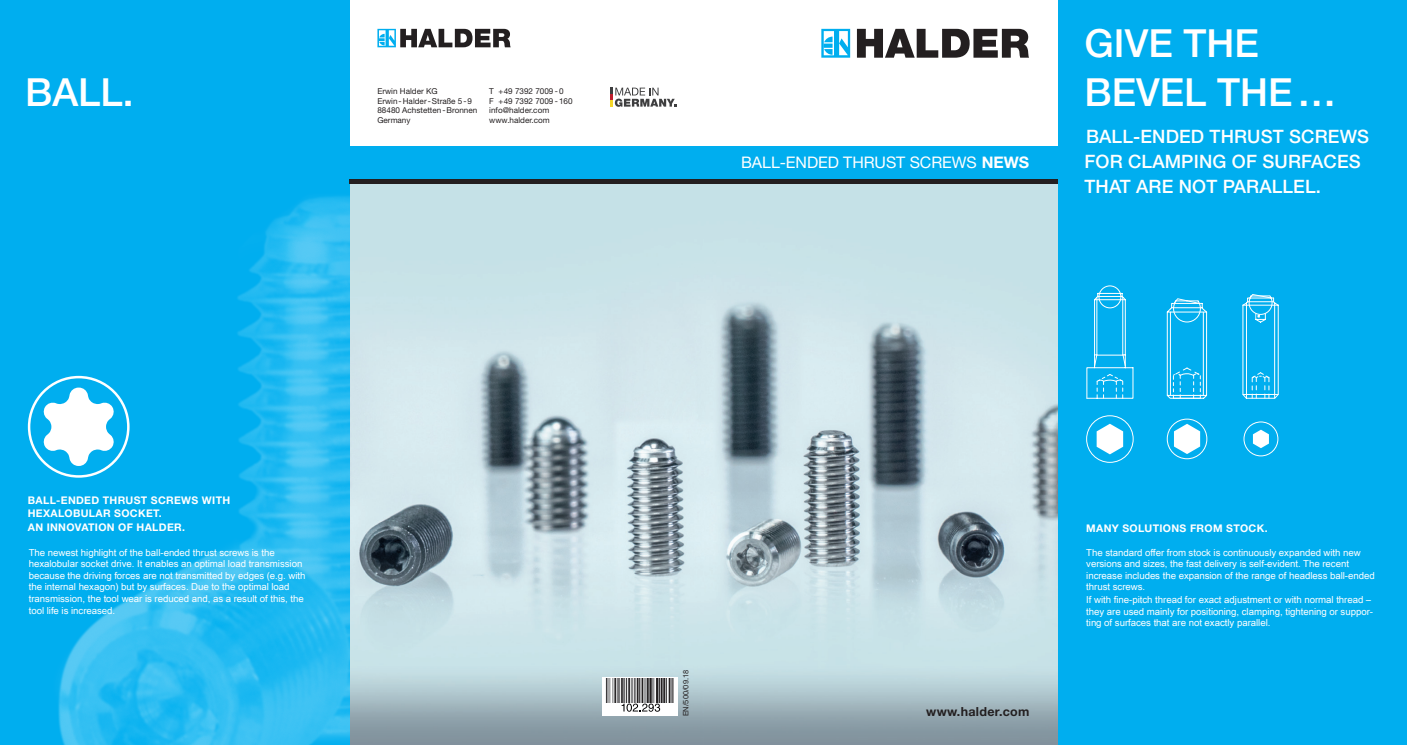
<style>
.page{position:relative;width:1407px;height:745px;background:#fff}
.page>*{position:absolute;margin:0;border:0;box-sizing:border-box;transform-origin:0 0}
.t1{font:500 38.75px/48.5px "Helvetica Neue LT Std";color:#fff}
.t2{font:500 18.5px/25px "Helvetica Neue LT Std";letter-spacing:.01em;color:#fff}
.t3{font:16px "Helvetica Neue LT Std";letter-spacing:-.005em;color:#fff}
.t4{font:700 12.5px "Helvetica Neue LT Std";letter-spacing:.025em;color:#231f20}
.t5{font:700 10.5px/13.8px "Helvetica Neue LT Std";letter-spacing:.03em;color:#fff}
.t6{font:9.62px/11.6px "Arial Unicode MS";letter-spacing:-.005em;color:#fff}
.t7{font:8.12px/9.8px "Helvetica Neue LT Std";color:#231f20}
.t8{font:7.5px "Helvetica Neue LT Std";color:#231f20}
.s1{font-weight:700}
</style>
<div class="page">
<img style="left:349px;top:183px;width:709px;height:561px">
<div style="left:1058px;top:0;width:349px;height:744px;background:#00aeef"></div>
<div style="left:0;top:0;width:349px;height:744px;background:#00aeef"></div>
<img style="left:27px;top:196px;width:322px;height:548px">
<svg style="left:821px;top:29px;width:29px;height:29px"></svg>
<svg style="left:857px;top:29px;width:172px;height:29px"></svg>
<svg style="left:377px;top:29px;width:134px;height:18px"></svg>
<div style="left:349px;top:146px;width:709px;height:33px;background:#00aeef"></div>
<hr style="left:349px;top:179px;width:709px;height:4px;background:#231f20">
<div style="left:28px;top:375px;width:102px;height:102px;border:2px solid #fff;border-radius:50%"></div>
<div style="left:603px;top:676px;width:75px;height:39px;background:#fff"></div>
<div style="left:1086px;top:415px;width:47px;height:47px;border:1px solid #fff;border-radius:50%"></div>
<svg style="left:1096px;top:423px;width:27px;height:31px"></svg>
<div style="left:1167px;top:418px;width:40px;height:41px;border:1px solid #fff;border-radius:50%"></div>
<svg style="left:1174px;top:423px;width:26px;height:31px"></svg>
<div style="left:1243px;top:421px;width:35px;height:35px;border:1px solid #fff;border-radius:50%"></div>
<svg style="left:1253px;top:429px;width:16px;height:19px"></svg>
<svg style="left:1086px;top:292px;width:48px;height:107px"></svg>
<div style="left:1098px;top:285px;width:23px;height:23px;border:1px solid #fff;border-radius:50%"></div>
<svg style="left:1166px;top:298px;width:42px;height:101px"></svg>
<svg style="left:1242px;top:294px;width:37px;height:105px"></svg>
<svg style="left:43px;top:387px;width:72px;height:78px"></svg>
<svg style="left:607px;top:701px;width:67px;height:10px"></svg>
<img style="left:605px;top:678px;width:69px;height:23px">
<svg style="left:610px;top:88px;width:66px;height:19px"></svg>
<h1 class="t1" style="left:25px;top:67px;width:110px">BALL.</h1>
<p class="t7" style="left:377px;top:86px;width:101px">Erwin Halder KG<br>Erwin-Halder-Straße 5-9<br>88480 Achstetten-Bronnen<br>Germany</p>
<p class="t7" style="left:489px;top:86px;width:85px">T +49 7392 7009 -0<br>F +49 7392 7009 -160 info@halder.com www.halder.com</p>
<h3 class="t3" style="left:741px;top:153px;width:289px">BALL-ENDED THRUST SCREWS <span class="s1">NEWS</span></h3>
<h1 class="t1" style="left:1084px;top:19px;width:253px">GIVE THE<br>BEVEL THE…</h1>
<h2 class="t2" style="left:1084px;top:123px;width:286px">BALL-ENDED THRUST SCREWS<br>FOR CLAMPING OF SURFACES<br>THAT ARE NOT PARALLEL.</h2>
<p class="t5" style="left:28px;top:492px;width:204px">BALL-ENDED THRUST SCREWS WITH<br>HEXALOBULAR SOCKET.<br>AN INNOVATION OF HALDER.</p>
<p class="t6" style="left:29px;top:546px;width:278px">The newest highlight of the ball-ended thrust screws is the hexalobular socket drive. It enables an optimal load transmission because the driving forces are not transmitted by edges (e.g. with the internal hexagon) but by surfaces. Due to the optimal load transmission, the tool wear is reduced and, as a result of this, the tool life is increased.</p>
<p class="t8" style="left:681px;top:715px;width:48px;rotate:-90deg">EN/500/09.18</p>
<p class="t4" style="left:926px;top:703px;width:105px">www.halder.com</p>
<p class="t5" style="left:1086px;top:520px;width:183px">MANY SOLUTIONS FROM STOCK.</p>
<p class="t6" style="left:1086px;top:546px;width:290px">The standard offer from stock is continuously expanded with new versions and sizes, the fast delivery is self-evident. The recent increase includes the expansion of the range of headless ball-ended thrust screws.</p>
<p class="t6" style="left:1086px;top:593px;width:288px">If with fine-pitch thread for exact adjustment or with normal thread – they are used mainly for positioning, clamping, tightening or suppor&shy;ting of surfaces that are not exactly parallel.</p>
</div>
